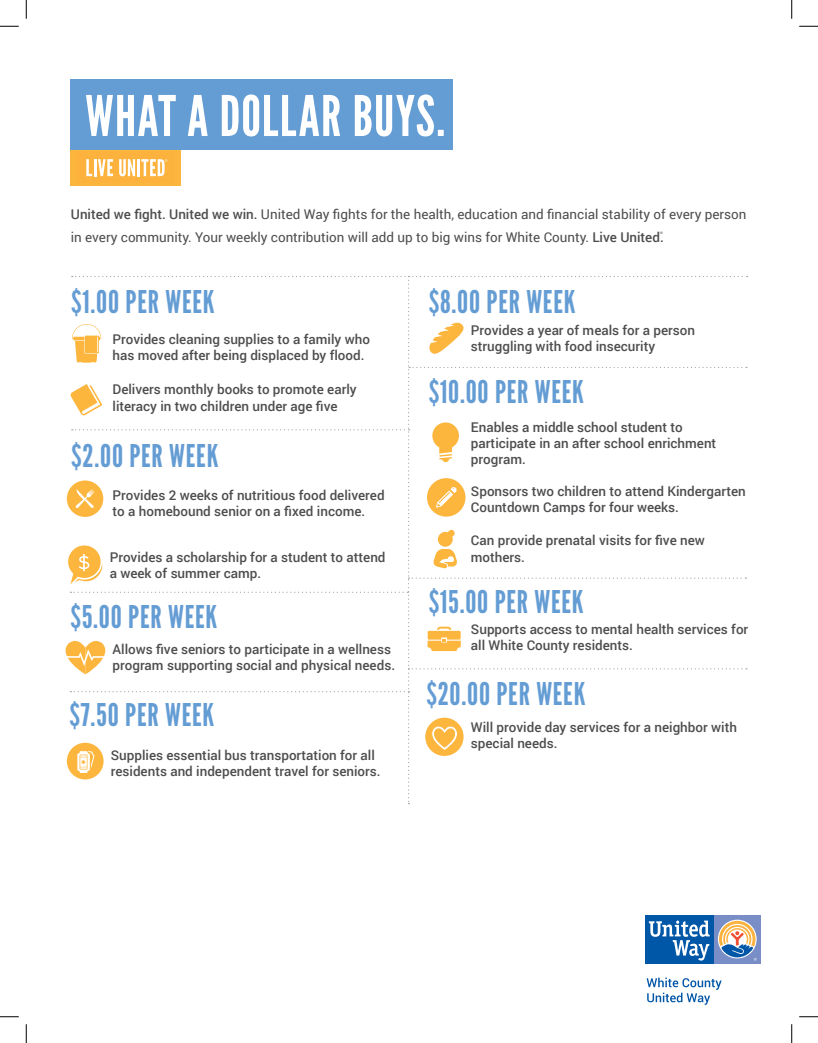
<style>
.page{position:relative;width:818px;height:1043px;background:#fff}
.page>*{position:absolute;margin:0;border:0;box-sizing:border-box;transform-origin:0 0}
.t1{font:31.25px "League Gothic";letter-spacing:.025em;color:#649cd4}
.t2{font:500 13.5px/16.1px "Roboto";color:#4d4d4f}
.t3{font:13.5px/23.2px "Roboto";color:#4d4d4f}
.t4{font:500 3.5px "Roboto";color:#4d4d4f}
.s1{font-weight:500}
</style>
<div class="page">
<svg style="left:646px;top:977px;width:75px;height:27px"></svg>
<div style="left:70px;top:80px;width:382px;height:70px;background:#649cd4"></div>
<svg style="left:86px;top:94px;width:357px;height:42px"></svg>
<div style="left:70px;top:150px;width:110px;height:36px;background:#fcb63e"></div>
<div style="left:76px;top:152px;width:99px;height:31px;background:#fcb23d"></div>
<svg style="left:86px;top:159px;width:27px;height:17px"></svg>
<svg style="left:119px;top:159px;width:16px;height:17px"></svg>
<hr style="left:137px;top:159px;width:3px;height:17px;background:#fff">
<svg style="left:141px;top:159px;width:26px;height:17px"></svg>
<div style="left:713px;top:915px;width:47px;height:48px;background:#798ec7"></div>
<div style="left:645px;top:915px;width:68px;height:48px;background:#0056a7"></div>
<svg style="left:717px;top:919px;width:39px;height:39px"></svg>
<svg style="left:648px;top:920px;width:61px;height:40px"></svg>
<svg style="left:719px;top:920px;width:37px;height:40px"></svg>
<svg style="left:65px;top:276px;width:682px;height:528px"></svg>
<svg style="left:0;top:25px;width:19px;height:2px"></svg>
<svg style="left:799px;top:25px;width:19px;height:2px"></svg>
<svg style="left:0;top:1016px;width:19px;height:1px"></svg>
<svg style="left:799px;top:1016px;width:19px;height:1px"></svg>
<svg style="left:25px;top:0;width:2px;height:19px"></svg>
<svg style="left:25px;top:1024px;width:2px;height:18px"></svg>
<svg style="left:791px;top:0;width:1px;height:19px"></svg>
<svg style="left:791px;top:1024px;width:1px;height:18px"></svg>
<p class="t3" style="left:71px;top:202px;width:677px"><span class="s1">United we fight. United we win.</span> United Way fights for the health, education and financial stability of every person in every community. Your weekly contribution will add up to big wins for White County. <span class="s1">Live United.</span></p>
<p class="t4" style="left:660px;top:230px;width:4px">®</p>
<h1 class="t1" style="left:71px;top:283px;width:145px">$1.00 PER WEEK</h1>
<h1 class="t1" style="left:429px;top:283px;width:148px">$8.00 PER WEEK</h1>
<p class="t2" style="left:112px;top:330px;width:259px">Provides cleaning supplies to a family who has moved after being displaced by flood.</p>
<p class="t2" style="left:471px;top:321px;width:226px">Provides a year of meals for a person struggling with food insecurity</p>
<p class="t2" style="left:112px;top:381px;width:245px">Delivers monthly books to promote early literacy in two children under age five</p>
<h1 class="t1" style="left:71px;top:437px;width:149px">$2.00 PER WEEK</h1>
<p class="t2" style="left:112px;top:486px;width:273px">Provides 2 weeks of nutritious food delivered to a homebound senior on a fixed income.</p>
<p class="t2" style="left:110px;top:548px;width:277px">Provides a scholarship for a student to attend a week of summer camp.</p>
<h1 class="t1" style="left:70px;top:598px;width:148px">$5.00 PER WEEK</h1>
<p class="t2" style="left:112px;top:641px;width:284px">Allows five seniors to participate in a wellness program supporting social and physical needs.</p>
<h1 class="t1" style="left:69px;top:696px;width:146px">$7.50 PER WEEK</h1>
<p class="t2" style="left:111px;top:747px;width:271px">Supplies essential bus transportation for all residents and independent travel for seniors.</p>
<h1 class="t1" style="left:429px;top:373px;width:157px">$10.00 PER WEEK</h1>
<p class="t2" style="left:471px;top:418px;width:247px">Enables a middle school student to participate in an after school enrichment program.</p>
<p class="t2" style="left:471px;top:482px;width:276px">Sponsors two children to attend Kindergarten<br>Countdown Camps for four weeks.</p>
<p class="t2" style="left:471px;top:532px;width:235px">Can provide prenatal visits for five new mothers.</p>
<h1 class="t1" style="left:429px;top:583px;width:156px">$15.00 PER WEEK</h1>
<p class="t2" style="left:471px;top:621px;width:279px">Supports access to mental health services for all White County residents.</p>
<h1 class="t1" style="left:426px;top:675px;width:160px">$20.00 PER WEEK</h1>
<p class="t2" style="left:471px;top:718px;width:267px">Will provide day services for a neighbor with special needs.</p>
</div>
